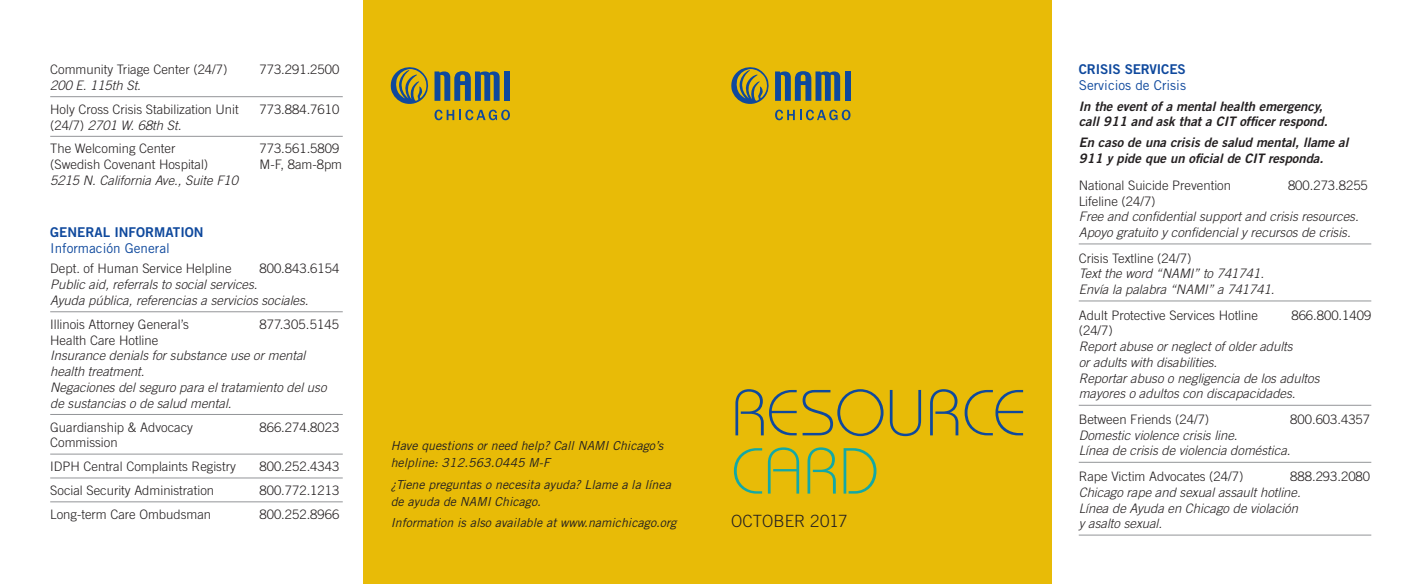
<style>
.page{position:relative;width:1415px;height:584px;background:#fff}
.page>*{position:absolute;margin:0;border:0;box-sizing:border-box;transform-origin:0 0}
.t1{font:300 64.8px "Bauhaus";color:#0f499d}
.t2{font:300 64.8px "Bauhaus";color:#13a8a6}
.t3{font:300 16.88px "Trade Gothic LT Std";color:#231f20}
.t4{font:13.5px/15.8px "Trade Gothic LT Std";color:#0f499d}
.t5{font:13.5px "Trade Gothic LT Std Bd 2";color:#0f499d}
.body{font:italic 300 13.05px/15.8px "Trade Gothic LT Std";color:#231f20}
.body-2{font:300 13.05px "Trade Gothic LT Std";color:#231f20}
.t6{font:13.05px/15.8px "Trade Gothic LT Std Bd 2 Obl";color:#231f20}
.t7{font:italic 12.38px/16.9px "Trade Gothic LT Std";color:#231f20}
.s1{font-style:normal}
.s2{font-family:"Trade Gothic LT Std Bd 2"}
</style>
<div class="page">
<div style="left:363px;top:0;width:689px;height:583px;background:#e8bb07"></div>
<svg style="left:731px;top:67px;width:119px;height:53px"></svg>
<div style="left:844px;top:71px;width:6px;height:30px;background:#0f499d"></div>
<svg style="left:390px;top:67px;width:120px;height:53px"></svg>
<div style="left:504px;top:71px;width:6px;height:30px;background:#0f499d"></div>
<hr style="left:1078px;top:243px;width:293px;height:1px;background:#939598">
<hr style="left:1078px;top:300px;width:293px;height:1px;background:#939598">
<hr style="left:1078px;top:405px;width:293px;height:1px;background:#939598">
<hr style="left:1078px;top:461px;width:293px;height:1px;background:#939598">
<hr style="left:1078px;top:534px;width:293px;height:1px;background:#939598">
<hr style="left:50px;top:96px;width:293px;height:1px;background:#939598">
<hr style="left:50px;top:136px;width:293px;height:1px;background:#939598">
<hr style="left:50px;top:311px;width:293px;height:1px;background:#939598">
<hr style="left:50px;top:414px;width:293px;height:1px;background:#939598">
<hr style="left:50px;top:453px;width:293px;height:1px;background:#939598">
<hr style="left:50px;top:477px;width:293px;height:1px;background:#939598">
<hr style="left:50px;top:501px;width:293px;height:1px;background:#939598">
<p class="body-2" style="left:50px;top:62px;width:179px">Community Triage Center (24/7)</p>
<p class="body-2" style="left:259px;top:62px;width:81px">773.291.2500</p>
<p class="body" style="left:50px;top:78px;width:92px">200 E. 115th St.</p>
<p class="body-2" style="left:50px;top:101px;width:190px">Holy Cross Crisis Stabilization Unit</p>
<p class="body-2" style="left:259px;top:101px;width:81px">773.884.7610</p>
<p class="body" style="left:50px;top:117px;width:133px"><span class="s1">(24/7)</span> 2701 W. 68th St.</p>
<p class="body-2" style="left:50px;top:141px;width:127px">The Welcoming Center</p>
<p class="body-2" style="left:259px;top:141px;width:81px">773.561.5809</p>
<p class="body-2" style="left:50px;top:157px;width:160px">(Swedish Covenant Hospital)</p>
<p class="body-2" style="left:259px;top:157px;width:84px">M-F, 8am-8pm</p>
<p class="body" style="left:50px;top:173px;width:189px">5215 N. California Ave., Suite F10</p>
<p class="t5" style="left:50px;top:224px;width:155px">GENERAL INFORMATION</p>
<p class="t4" style="left:50px;top:240px;width:121px">Información General</p>
<p class="body-2" style="left:50px;top:261px;width:183px">Dept. of Human Service Helpline</p>
<p class="body-2" style="left:259px;top:261px;width:81px">800.843.6154</p>
<p class="body" style="left:50px;top:277px;width:260px">Public aid, referrals to social services.<br>Ayuda pública, referencias a servicios sociales.</p>
<p class="body-2" style="left:50px;top:316px;width:140px">Illinois Attorney General’s</p>
<p class="body-2" style="left:259px;top:316px;width:81px">877.305.5145</p>
<p class="body" style="left:50px;top:332px;width:278px"><span class="s1">Health Care Hotline<br></span>Insurance denials for substance use or mental health treatment.<br>Negaciones del seguro para el tratamiento del uso de sustancias o de salud mental.</p>
<p class="body-2" style="left:50px;top:419px;width:144px">Guardianship &amp; Advocacy</p>
<p class="body-2" style="left:259px;top:419px;width:81px">866.274.8023</p>
<p class="body-2" style="left:50px;top:434px;width:69px">Commission</p>
<p class="body-2" style="left:50px;top:458px;width:187px">IDPH Central Complaints Registry</p>
<p class="body-2" style="left:259px;top:458px;width:81px">800.252.4343</p>
<p class="body-2" style="left:50px;top:482px;width:165px">Social Security Administration</p>
<p class="body-2" style="left:259px;top:482px;width:81px">800.772.1213</p>
<p class="body-2" style="left:50px;top:506px;width:162px">Long-term Care Ombudsman</p>
<p class="body-2" style="left:259px;top:506px;width:81px">800.252.8966</p>
<p class="t7" style="left:391px;top:437px;width:274px">Have questions or need help? Call NAMI Chicago’s helpline: 312.563.0445 M-F</p>
<p class="t7" style="left:391px;top:476px;width:282px">¿Tiene preguntas o necesita ayuda? Llame a la línea de ayuda de NAMI Chicago.</p>
<p class="t7" style="left:391px;top:514px;width:287px">Information is also available at www.namichicago.org</p>
<p class="t1" style="left:731px;top:374px;width:296px">RESOURCE</p>
<p class="t2" style="left:731px;top:433px;width:149px">CARD</p>
<p class="t3" style="left:731px;top:511px;width:118px">OCTOBER 2017</p>
<p class="t4" style="left:1078px;top:62px;width:109px"><span class="s2">CRISIS SERVICES<br></span>Servicios de Crisis</p>
<p class="t6" style="left:1078px;top:98px;width:250px">In the event of a mental health emergency, call 911 and ask that a CIT officer respond.</p>
<p class="t6" style="left:1078px;top:134px;width:271px">En caso de una crisis de salud mental, llame al<br>911 y pide que un oficial de CIT responda.</p>
<p class="body-2" style="left:1078px;top:177px;width:154px">National Suicide Prevention</p>
<p class="body-2" style="left:1288px;top:177px;width:81px">800.273.8255</p>
<p class="body" style="left:1078px;top:193px;width:281px"><span class="s1">Lifeline (24/7)<br></span>Free and confidential support and crisis resources.<br>Apoyo gratuito y confidencial y recursos de crisis.</p>
<p class="body" style="left:1078px;top:250px;width:197px"><span class="s1">Crisis Textline (24/7)<br></span>Text the word “NAMI” to 741741.<br>Envía la palabra “NAMI” a 741741.</p>
<p class="body-2" style="left:1078px;top:307px;width:181px">Adult Protective Services Hotline</p>
<p class="body-2" style="left:1291px;top:307px;width:81px">866.800.1409</p>
<p class="body" style="left:1078px;top:323px;width:242px"><span class="s1">(24/7)<br></span>Report abuse or neglect of older adults<br>or adults with disabilities.<br>Reportar abuso o negligencia de los adultos mayores o adultos con discapacidades.</p>
<p class="body-2" style="left:1078px;top:411px;width:132px">Between Friends (24/7)</p>
<p class="body-2" style="left:1290px;top:411px;width:81px">800.603.4357</p>
<p class="body" style="left:1078px;top:427px;width:213px">Domestic violence crisis line.<br>Línea de crisis de violencia doméstica.</p>
<p class="body-2" style="left:1078px;top:468px;width:166px">Rape Victim Advocates (24/7)</p>
<p class="body" style="left:1078px;top:468px;width:293px;text-indent:212px"><span class="s1">888.293.2080<br></span>Chicago rape and sexual assault hotline.<br>Línea de Ayuda en Chicago de violación<br>y asalto sexual.</p>
</div>
